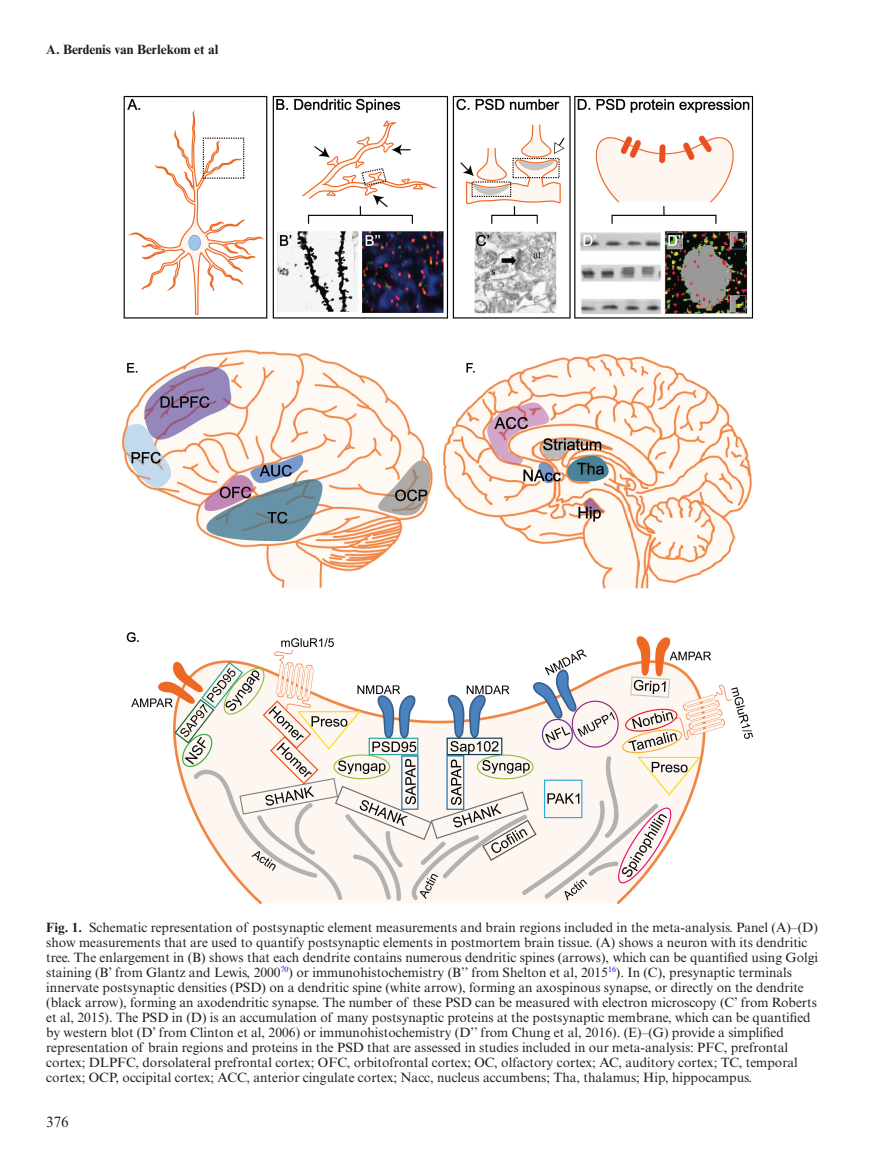
<style>
.page{position:relative;width:891px;height:1175px;background:#fff}
.page>*{position:absolute;margin:0;border:0;box-sizing:border-box;transform-origin:0 0}
.t1{font:15px "Times New Roman MT Std";color:#231f20}
.t2{font:13.5px/15px "Times New Roman MT Std";color:#231f20}
.t3{font:700 13.5px "Times New Roman MT Std";color:#231f20}
.s1{font-weight:700}
</style>
<div class="page">
<img style="left:122px;top:95px;width:632px;height:809px">
<p class="t3" style="left:46px;top:41px;width:174px">A. Berdenis van Berlekom et al</p>
<p class="t2" style="left:46px;top:919px;width:773px"><span class="s1">Fig. 1.</span> Schematic representation of postsynaptic element measurements and brain regions included in the meta-analysis. Panel (A)–(D) show measurements that are used to quantify postsynaptic elements in postmortem brain tissue. (A) shows a neuron with its dendritic tree. The enlargement in (B) shows that each dendrite contains numerous dendritic spines (arrows), which can be quantified using Golgi staining (B’ from Glantz and Lewis, 2000<sup>70</sup>) or immunohistochemistry (B’’ from Shelton et al, 2015<sup>16</sup>). In (C), presynaptic terminals innervate postsynaptic densities (PSD) on a dendritic spine (white arrow), forming an axospinous synapse, or directly on the dendrite (black arrow), forming an axodendritic synapse. The number of these PSD can be measured with electron microscopy (C’ from Roberts et al, 2015). The PSD in (D) is an accumulation of many postsynaptic proteins at the postsynaptic membrane, which can be quantified by western blot (D’ from Clinton et al, 2006) or immunohistochemistry (D’’ from Chung et al, 2016). (E)–(G) provide a simplified representation of brain regions and proteins in the PSD that are assessed in studies included in our meta-analysis: PFC, prefrontal cortex; DLPFC, dorsolateral prefrontal cortex; OFC, orbitofrontal cortex; OC, olfactory cortex; AC, auditory cortex; TC, temporal cortex; OCP, occipital cortex; ACC, anterior cingulate cortex; Nacc, nucleus accumbens; Tha, thalamus; Hip, hippocampus.</p>
<p class="t1" style="left:46px;top:1113px;width:24px">376</p>
</div>
